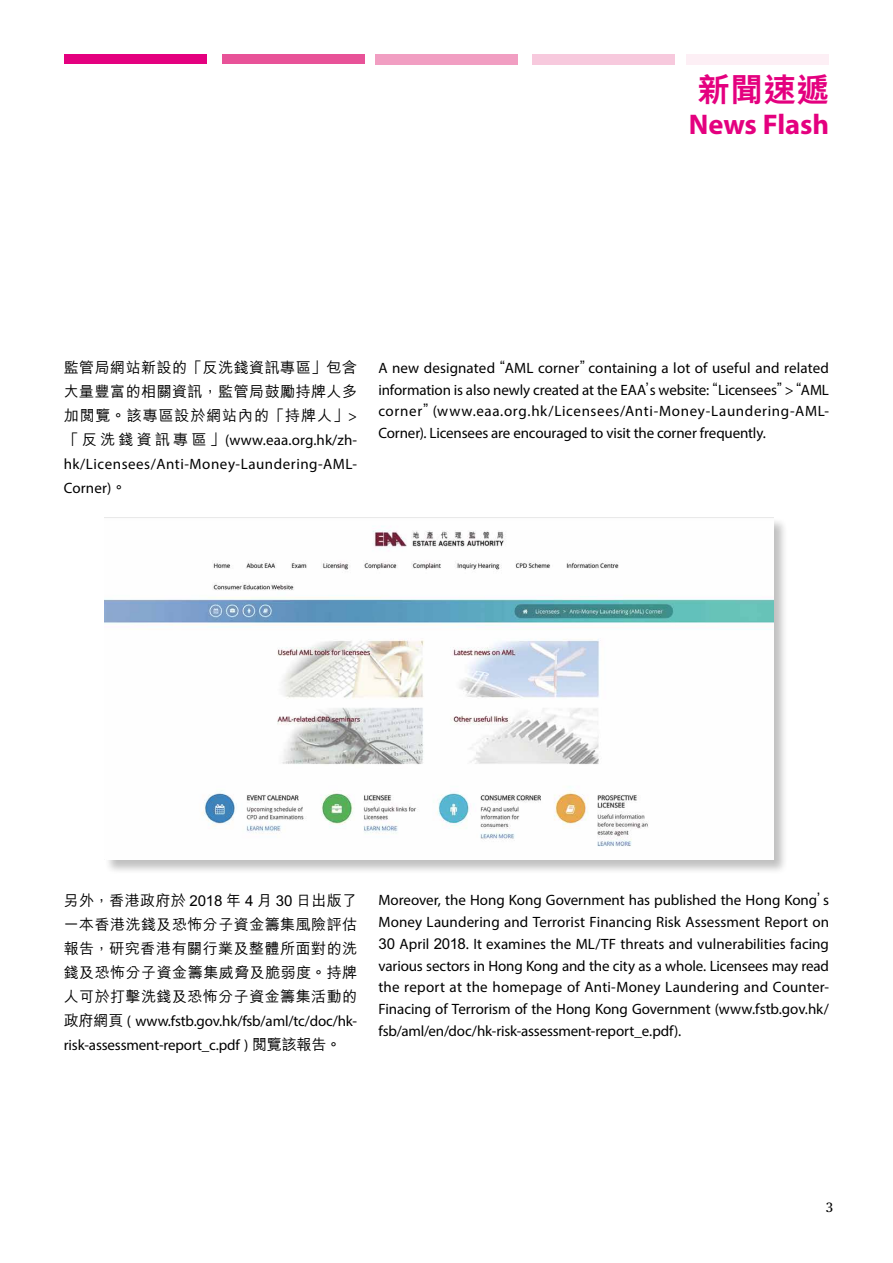
<style>
.page{position:relative;width:893px;height:1263px;background:#fff}
.page>*{position:absolute;margin:0;border:0;box-sizing:border-box;transform-origin:0 0}
.t1{font:800 33px "M Hei HK";color:#e4007f}
.t2{font:700 28.5px "Myriad Pro";letter-spacing:-.005em;color:#e4007f}
.t3{font:15px/21.8px "Myriad Pro";letter-spacing:-.01em;color:#000;text-align:justify}
.t4{font:500 15px/24px "M Hei HK";letter-spacing:.03em;color:#000;text-align:justify}
.t5{font:13.5px "Chubb Publico Text";color:#000}
.s1{font-family:"Myriad Pro";font-weight:400}
.s2{font-family:"M Hei HK";font-weight:500}
.s3{font-weight:700}
.s4{font-family:"M Hei HK";font-weight:700}
</style>
<div class="page">
<div style="left:104px;top:517px;width:684px;height:357px;background:#000;opacity:.25"></div>
<img style="left:105px;top:518px;width:668px;height:342px">
<div style="left:64px;top:54px;width:143px;height:10px;background:#e4007f"></div>
<div style="left:222px;top:54px;width:142px;height:10px;background:#e85298"></div>
<div style="left:375px;top:54px;width:143px;height:10px;background:#f19ec2"></div>
<div style="left:532px;top:54px;width:142px;height:10px;background:#f7c9dd"></div>
<div style="left:687px;top:54px;width:142px;height:10px;background:#fdeff5"></div>
<h1 class="t1" style="left:697px;top:73px;width:134px">新聞速遞</h1>
<h2 class="t2" style="left:689px;top:106px;width:142px">News Flash</h2>
<p class="t4" style="left:64px;top:354px;width:295px">監管局網站新設的「反洗錢資訊專區」包含大量豐富的相關資訊，監管局鼓勵持牌人多加閱覽。該專區設於網站內的「持牌人」<span class="s1">&gt;</span></p>
<p class="t3" style="left:64px;top:427px;width:295px;line-height:24px"><span class="s2">「反洗錢資訊專區」</span>(www.eaa.org.hk/zh&shy;hk/Licensees/Anti-Money-Laundering-AML-Corner)<span class="s2">。</span></p>
<p class="t3" style="left:378px;top:357px;width:452px">A new designated<span class="s2">“</span>AML corner<span class="s2">”</span>containing a lot of useful and related information is also newly created at the EAA<span class="s2">’</span>s website:<span class="s2">“</span>Licensees<span class="s2">”</span>&gt;<span class="s2">“</span>AML corner<span class="s2">”</span>(www.eaa.org.hk/Licensees/Anti-Money-Laundering-AML-Corner). Licensees are encouraged to visit the corner frequently.</p>
<p class="t4" style="left:64px;top:887px;width:295px">另外，香港政府於 <span class="s3">2018</span> 年 <span class="s3">4</span> 月 <span class="s3">30</span> 日出版了一本香港洗錢及恐怖分子資金籌集風險評估報告，研究香港有關行業及整體所面對的洗錢及恐怖分子資金籌集威脅及脆弱度。持牌人可於打擊洗錢及恐怖分子資金籌集活動的</p>
<p class="t3" style="left:64px;top:1009px;width:295px;line-height:24px"><span class="s2">政府網頁</span> ( www.fstb.gov.hk/fsb/aml/tc/doc/hk&shy;risk-assessment-report_c.pdf ) <span class="s2">閱覽該報告。</span></p>
<p class="t3" style="left:378px;top:889px;width:454px">Moreover, the Hong Kong Government has published the Hong Kong<span class="s2">’</span>s Money Laundering and Terrorist Financing Risk Assessment Report on <span class="s4">30</span> April <span class="s4">2018</span>. It examines the ML/TF threats and vulnerabilities facing various sectors in Hong Kong and the city as a whole. Licensees may read the report at the homepage of Anti-Money Laundering and Counter-Finacing of Terrorism of the Hong Kong Government (www.fstb.gov.hk/ fsb/aml/en/doc/hk-risk-assessment-report_e.pdf).</p>
<p class="t5" style="left:826px;top:1197px;width:9px">3</p>
</div>
